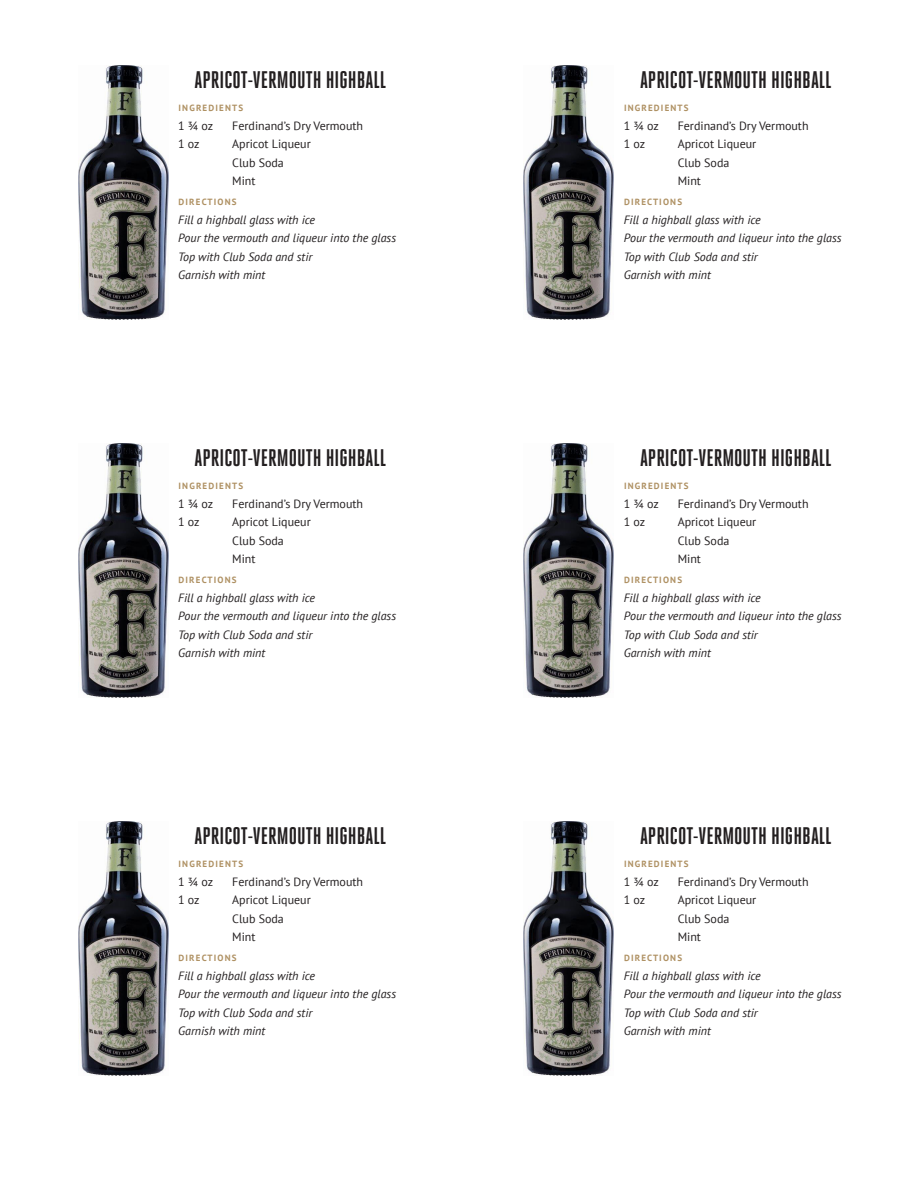
<style>
.page{position:relative;width:918px;height:1188px;background:#fff}
.page>*{position:absolute;margin:0;border:0;box-sizing:border-box;transform-origin:0 0}
.cocktail_name{font:700 24px "Heroic Condensed";color:#231f20}
.cocktail_instruction{font:italic 12px "PT Sans";color:#231f20}
.cocktail_ingredients{font:12px "PT Sans";color:#231f20}
.cocktail_headers{font:700 9px "PT Sans";letter-spacing:.13em;color:#af9163}
</style>
<div class="page">
<img style="left:78px;top:66px;width:90px;height:253px">
<img style="left:524px;top:66px;width:90px;height:253px">
<img style="left:78px;top:444px;width:90px;height:253px">
<img style="left:524px;top:444px;width:90px;height:253px">
<img style="left:78px;top:822px;width:90px;height:253px">
<img style="left:524px;top:822px;width:90px;height:253px">
<p class="cocktail_name" style="left:195px;top:66px;width:193px">APRICOT-VERMOUTH HIGHBALL</p>
<p class="cocktail_headers" style="left:179px;top:102px;width:66px">INGREDIENTS</p>
<p class="cocktail_ingredients" style="left:178px;top:118px;width:37px">1 ¾ oz</p>
<p class="cocktail_ingredients" style="left:232px;top:118px;width:132px">Ferdinand’s Dry Vermouth</p>
<p class="cocktail_ingredients" style="left:178px;top:136px;width:23px">1 oz</p>
<p class="cocktail_ingredients" style="left:232px;top:136px;width:80px">Apricot Liqueur</p>
<p class="cocktail_ingredients" style="left:232px;top:155px;width:53px">Club Soda</p>
<p class="cocktail_ingredients" style="left:232px;top:173px;width:25px">Mint</p>
<p class="cocktail_headers" style="left:179px;top:196px;width:60px">DIRECTIONS</p>
<p class="cocktail_instruction" style="left:178px;top:212px;width:139px">Fill a highball glass with ice</p>
<p class="cocktail_instruction" style="left:178px;top:230px;width:219px">Pour the vermouth and liqueur into the glass</p>
<p class="cocktail_instruction" style="left:178px;top:249px;width:136px">Top with Club Soda and stir</p>
<p class="cocktail_instruction" style="left:178px;top:267px;width:89px">Garnish with mint</p>
<p class="cocktail_name" style="left:195px;top:444px;width:193px">APRICOT-VERMOUTH HIGHBALL</p>
<p class="cocktail_headers" style="left:179px;top:480px;width:66px">INGREDIENTS</p>
<p class="cocktail_ingredients" style="left:178px;top:496px;width:37px">1 ¾ oz</p>
<p class="cocktail_ingredients" style="left:232px;top:496px;width:132px">Ferdinand’s Dry Vermouth</p>
<p class="cocktail_ingredients" style="left:178px;top:514px;width:23px">1 oz</p>
<p class="cocktail_ingredients" style="left:232px;top:514px;width:80px">Apricot Liqueur</p>
<p class="cocktail_ingredients" style="left:232px;top:533px;width:53px">Club Soda</p>
<p class="cocktail_ingredients" style="left:232px;top:551px;width:25px">Mint</p>
<p class="cocktail_headers" style="left:179px;top:574px;width:60px">DIRECTIONS</p>
<p class="cocktail_instruction" style="left:178px;top:590px;width:139px">Fill a highball glass with ice</p>
<p class="cocktail_instruction" style="left:178px;top:608px;width:219px">Pour the vermouth and liqueur into the glass</p>
<p class="cocktail_instruction" style="left:178px;top:627px;width:136px">Top with Club Soda and stir</p>
<p class="cocktail_instruction" style="left:178px;top:645px;width:89px">Garnish with mint</p>
<p class="cocktail_name" style="left:195px;top:822px;width:193px">APRICOT-VERMOUTH HIGHBALL</p>
<p class="cocktail_headers" style="left:179px;top:858px;width:66px">INGREDIENTS</p>
<p class="cocktail_ingredients" style="left:178px;top:874px;width:37px">1 ¾ oz</p>
<p class="cocktail_ingredients" style="left:232px;top:874px;width:132px">Ferdinand’s Dry Vermouth</p>
<p class="cocktail_ingredients" style="left:178px;top:892px;width:23px">1 oz</p>
<p class="cocktail_ingredients" style="left:232px;top:892px;width:80px">Apricot Liqueur</p>
<p class="cocktail_ingredients" style="left:232px;top:911px;width:53px">Club Soda</p>
<p class="cocktail_ingredients" style="left:232px;top:929px;width:25px">Mint</p>
<p class="cocktail_headers" style="left:179px;top:952px;width:60px">DIRECTIONS</p>
<p class="cocktail_instruction" style="left:178px;top:968px;width:139px">Fill a highball glass with ice</p>
<p class="cocktail_instruction" style="left:178px;top:986px;width:219px">Pour the vermouth and liqueur into the glass</p>
<p class="cocktail_instruction" style="left:178px;top:1005px;width:136px">Top with Club Soda and stir</p>
<p class="cocktail_instruction" style="left:178px;top:1023px;width:89px">Garnish with mint</p>
<p class="cocktail_name" style="left:640px;top:66px;width:193px">APRICOT-VERMOUTH HIGHBALL</p>
<p class="cocktail_headers" style="left:624px;top:102px;width:66px">INGREDIENTS</p>
<p class="cocktail_ingredients" style="left:624px;top:118px;width:37px">1 ¾ oz</p>
<p class="cocktail_ingredients" style="left:678px;top:118px;width:132px">Ferdinand’s Dry Vermouth</p>
<p class="cocktail_ingredients" style="left:624px;top:136px;width:23px">1 oz</p>
<p class="cocktail_ingredients" style="left:678px;top:136px;width:80px">Apricot Liqueur</p>
<p class="cocktail_ingredients" style="left:678px;top:155px;width:53px">Club Soda</p>
<p class="cocktail_ingredients" style="left:678px;top:173px;width:25px">Mint</p>
<p class="cocktail_headers" style="left:624px;top:196px;width:60px">DIRECTIONS</p>
<p class="cocktail_instruction" style="left:624px;top:212px;width:139px">Fill a highball glass with ice</p>
<p class="cocktail_instruction" style="left:624px;top:230px;width:219px">Pour the vermouth and liqueur into the glass</p>
<p class="cocktail_instruction" style="left:624px;top:249px;width:136px">Top with Club Soda and stir</p>
<p class="cocktail_instruction" style="left:624px;top:267px;width:89px">Garnish with mint</p>
<p class="cocktail_name" style="left:640px;top:444px;width:193px">APRICOT-VERMOUTH HIGHBALL</p>
<p class="cocktail_headers" style="left:624px;top:480px;width:66px">INGREDIENTS</p>
<p class="cocktail_ingredients" style="left:624px;top:496px;width:37px">1 ¾ oz</p>
<p class="cocktail_ingredients" style="left:678px;top:496px;width:132px">Ferdinand’s Dry Vermouth</p>
<p class="cocktail_ingredients" style="left:624px;top:514px;width:23px">1 oz</p>
<p class="cocktail_ingredients" style="left:678px;top:514px;width:80px">Apricot Liqueur</p>
<p class="cocktail_ingredients" style="left:678px;top:533px;width:53px">Club Soda</p>
<p class="cocktail_ingredients" style="left:678px;top:551px;width:25px">Mint</p>
<p class="cocktail_headers" style="left:624px;top:574px;width:60px">DIRECTIONS</p>
<p class="cocktail_instruction" style="left:624px;top:590px;width:139px">Fill a highball glass with ice</p>
<p class="cocktail_instruction" style="left:624px;top:608px;width:219px">Pour the vermouth and liqueur into the glass</p>
<p class="cocktail_instruction" style="left:624px;top:627px;width:136px">Top with Club Soda and stir</p>
<p class="cocktail_instruction" style="left:624px;top:645px;width:89px">Garnish with mint</p>
<p class="cocktail_name" style="left:640px;top:822px;width:193px">APRICOT-VERMOUTH HIGHBALL</p>
<p class="cocktail_headers" style="left:624px;top:858px;width:66px">INGREDIENTS</p>
<p class="cocktail_ingredients" style="left:624px;top:874px;width:37px">1 ¾ oz</p>
<p class="cocktail_ingredients" style="left:678px;top:874px;width:132px">Ferdinand’s Dry Vermouth</p>
<p class="cocktail_ingredients" style="left:624px;top:892px;width:23px">1 oz</p>
<p class="cocktail_ingredients" style="left:678px;top:892px;width:80px">Apricot Liqueur</p>
<p class="cocktail_ingredients" style="left:678px;top:911px;width:53px">Club Soda</p>
<p class="cocktail_ingredients" style="left:678px;top:929px;width:25px">Mint</p>
<p class="cocktail_headers" style="left:624px;top:952px;width:60px">DIRECTIONS</p>
<p class="cocktail_instruction" style="left:624px;top:968px;width:139px">Fill a highball glass with ice</p>
<p class="cocktail_instruction" style="left:624px;top:986px;width:219px">Pour the vermouth and liqueur into the glass</p>
<p class="cocktail_instruction" style="left:624px;top:1005px;width:136px">Top with Club Soda and stir</p>
<p class="cocktail_instruction" style="left:624px;top:1023px;width:89px">Garnish with mint</p>
</div>
